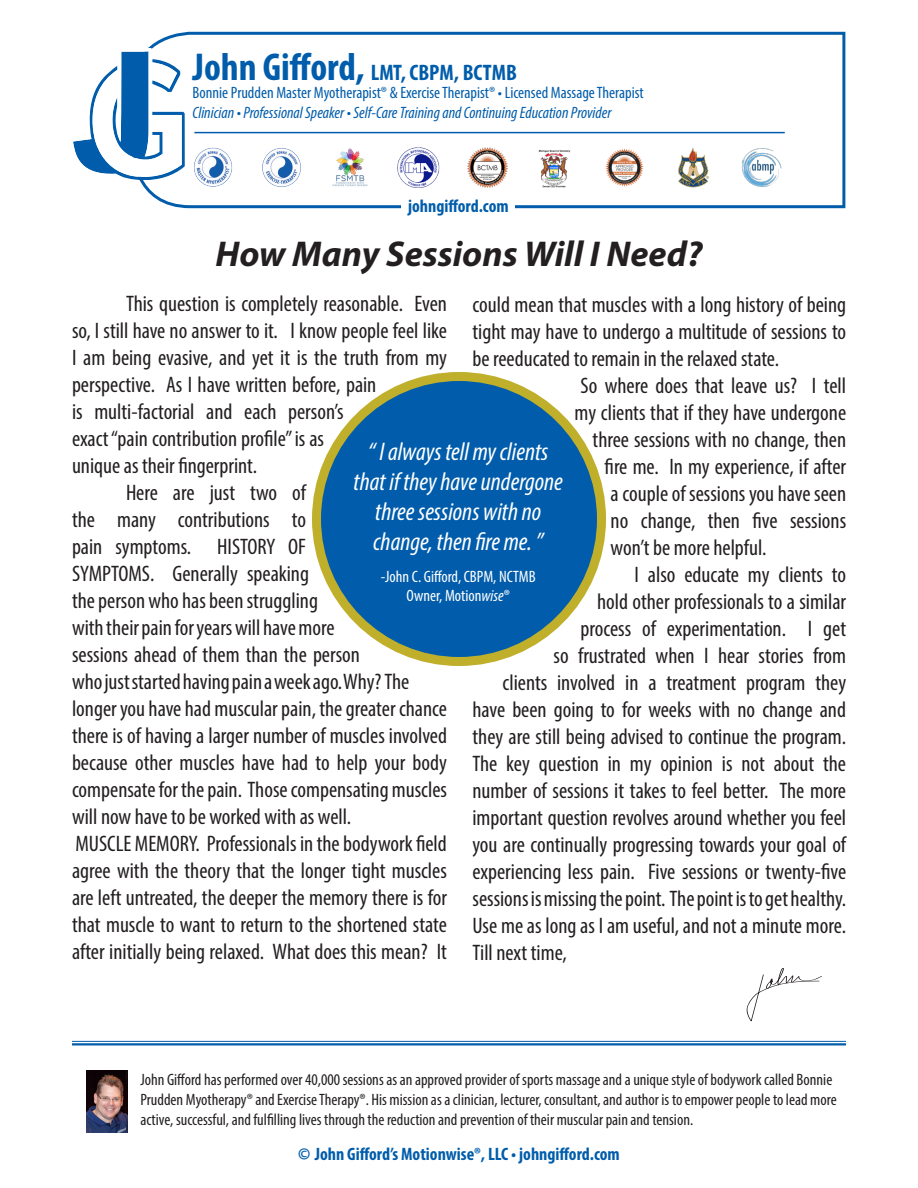
<style>
.page{position:relative;width:918px;height:1188px;background:#fff}
.page>*{position:absolute;margin:0;border:0;box-sizing:border-box;transform-origin:0 0}
.t1{font:italic 700 36px "Myriad Pro";color:#231f20}
.t2{font:italic condensed 25.5px/30px "Myriad Pro";color:#fff;text-align:center}
.t3{font:condensed 22.5px/27px "Myriad Pro";color:#231f20}
.t4{font:700 condensed 22.5px "Myriad Pro";color:#015dab}
.t5{font:700 condensed 18px "Myriad Pro";color:#015dab}
.t6{font:condensed 16.5px/19.8px "Myriad Pro";color:#231f20}
.t7{font:italic condensed 16.5px/19.8px "Myriad Pro";color:#015dab}
.t8{font:condensed 16.5px "Myriad Pro";color:#fff}
.s1{font-size:39px}
.s2{font-style:normal}
.s3{font-style:italic}
.s4{font-stretch:normal}
</style>
<div class="page">
<svg style="left:746px;top:968px;width:76px;height:53px"></svg>
<img style="left:86px;top:1070px;width:42px;height:62px">
<hr style="left:72px;top:1041px;width:774px;height:1px;background:#015dab">
<hr style="left:72px;top:1043px;width:774px;height:3px;background:#015dab">
<svg style="left:139px;top:31px;width:707px;height:178px"></svg>
<svg style="left:73px;top:48px;width:112px;height:132px"></svg>
<hr style="left:194px;top:132px;width:591px;height:1px;background:#015dab">
<img style="left:193px;top:148px;width:39px;height:40px">
<img style="left:261px;top:148px;width:40px;height:40px">
<img style="left:328px;top:148px;width:44px;height:40px">
<img style="left:397px;top:148px;width:44px;height:40px">
<img style="left:467px;top:148px;width:40px;height:40px">
<img style="left:532px;top:148px;width:45px;height:40px">
<img style="left:605px;top:148px;width:39px;height:40px">
<img style="left:673px;top:148px;width:40px;height:40px">
<img style="left:742px;top:148px;width:40px;height:40px">
<div style="left:401px;top:194px;width:113px;height:28px;background:#fff"></div>
<div style="left:316px;top:376px;width:286px;height:286px;background:#015dab;border-radius:50%"></div>
<div style="left:312px;top:372px;width:294px;height:294px;border:9px solid #bfaf2b;border-radius:50%"></div>
<p class="t4" style="left:193px;top:58px;width:326px"><span class="s1">John Gifford,</span> LMT, CBPM, BCTMB</p>
<p class="t7" style="left:193px;top:83px;width:453px"><span class="s2">Bonnie Prudden Master Myotherapist® &amp; Exercise Therapist® • Licensed Massage Therapist<br></span>Clinician • Professional Speaker • Self-Care Training and Continuing Education Provider</p>
<p class="t5" style="left:408px;top:194px;width:102px">johngifford.com</p>
<p class="t1" style="left:215px;top:230px;width:489px">How Many Sessions Will I Need?</p>
<p class="t3" style="left:72px;top:290px;width:377px;text-indent:54px">This question is completely reasonable. Even so, I still have no answer to it. I know people feel like I am being evasive, and yet it is the truth from my perspective. As I have written before, pain<br>is multi-factorial and each person’s<br>exact “pain contribution profile” is as<br>unique as their fingerprint.</p>
<p class="t3" style="left:72px;top:479px;width:377px;text-indent:54px">Here are just two of<br>the many contributions to<br>pain symptoms. HISTORY OF<br>SYMPTOMS. Generally speaking<br>the person who has been struggling<br>with their pain for years will have more<br>sessions ahead of them than the person<br>who just started having pain a week ago. Why? The longer you have had muscular pain, the greater chance there is of having a larger number of muscles involved because other muscles have had to help your body compensate for the pain. Those compensating muscles will now have to be worked with as well.<br>MUSCLE MEMORY. Professionals in the bodywork field agree with the theory that the longer tight muscles are left untreated, the deeper the memory there is for that muscle to want to return to the shortened state after initially being relaxed. What does this mean? It</p>
<p class="t3" style="left:472px;top:291px;width:375px;text-align:justify">could mean that muscles with a long history of being tight may have to undergo a multitude of sessions to be reeducated to remain in the relaxed state.</p>
<p class="t3" style="left:580px;top:372px;width:267px">So where does that leave us? I tell</p>
<p class="t3" style="left:575px;top:399px;width:273px">my clients that if they have undergone</p>
<p class="t3" style="left:593px;top:426px;width:255px">three sessions with no change, then</p>
<p class="t3" style="left:605px;top:453px;width:243px">fire me. In my experience, if after</p>
<p class="t3" style="left:611px;top:480px;width:237px">a couple of sessions you have seen</p>
<p class="t3" style="left:611px;top:507px;width:237px">no change, then five sessions</p>
<p class="t3" style="left:611px;top:534px;width:157px">won’t be more helpful.</p>
<p class="t3" style="left:634px;top:561px;width:213px">I also educate my clients to</p>
<p class="t3" style="left:597px;top:588px;width:251px">hold other professionals to a similar</p>
<p class="t3" style="left:581px;top:615px;width:267px">process of experimentation. I get</p>
<p class="t3" style="left:554px;top:642px;width:294px">so frustrated when I hear stories from</p>
<p class="t3" style="left:503px;top:669px;width:345px">clients involved in a treatment program they</p>
<p class="t3" style="left:472px;top:696px;width:375px">have been going to for weeks with no change and</p>
<p class="t3" style="left:472px;top:723px;width:375px">they are still being advised to continue the program.</p>
<p class="t3" style="left:472px;top:750px;width:375px">The key question in my opinion is not about the</p>
<p class="t3" style="left:472px;top:777px;width:375px">number of sessions it takes to feel better. The more</p>
<p class="t3" style="left:472px;top:804px;width:375px">important question revolves around whether you feel</p>
<p class="t3" style="left:472px;top:831px;width:375px">you are continually progressing towards your goal of</p>
<p class="t3" style="left:472px;top:858px;width:375px">experiencing less pain. Five sessions or twenty-five</p>
<p class="t3" style="left:472px;top:885px;width:375px">sessions is missing the point. The point is to get healthy.</p>
<p class="t3" style="left:472px;top:912px;width:375px">Use me as long as I am useful, and not a minute more.</p>
<p class="t3" style="left:472px;top:939px;width:96px">Till next time,</p>
<p class="t2" style="left:354px;top:436px;width:211px">“ I always tell my clients that if they have undergone three sessions with no</p>
<p class="t2" style="left:373px;top:526px;width:171px">change, then fire me. ”</p>
<p class="t8" style="left:381px;top:566px;width:156px">-John C. Gifford, CBPM, NCTMB</p>
<p class="t8" style="left:407px;top:586px;width:105px">Owner, Motion<span class="s3">wise</span>®</p>
<p class="t6" style="left:140px;top:1070px;width:698px">John Gifford has performed over 40,000 sessions as an approved provider of sports massage and a unique style of bodywork called Bonnie<br>Prudden Myotherapy® and Exercise Therapy®. His mission as a clinician, lecturer, consultant, and author is to empower people to lead more active, successful, and fulfilling lives through the reduction and prevention of their muscular pain and tension.</p>
<p class="t5" style="left:298px;top:1142px;width:323px"><span class="s4">©</span> John Gifford’s Motionwise®, LLC • johngifford.com</p>
</div>
